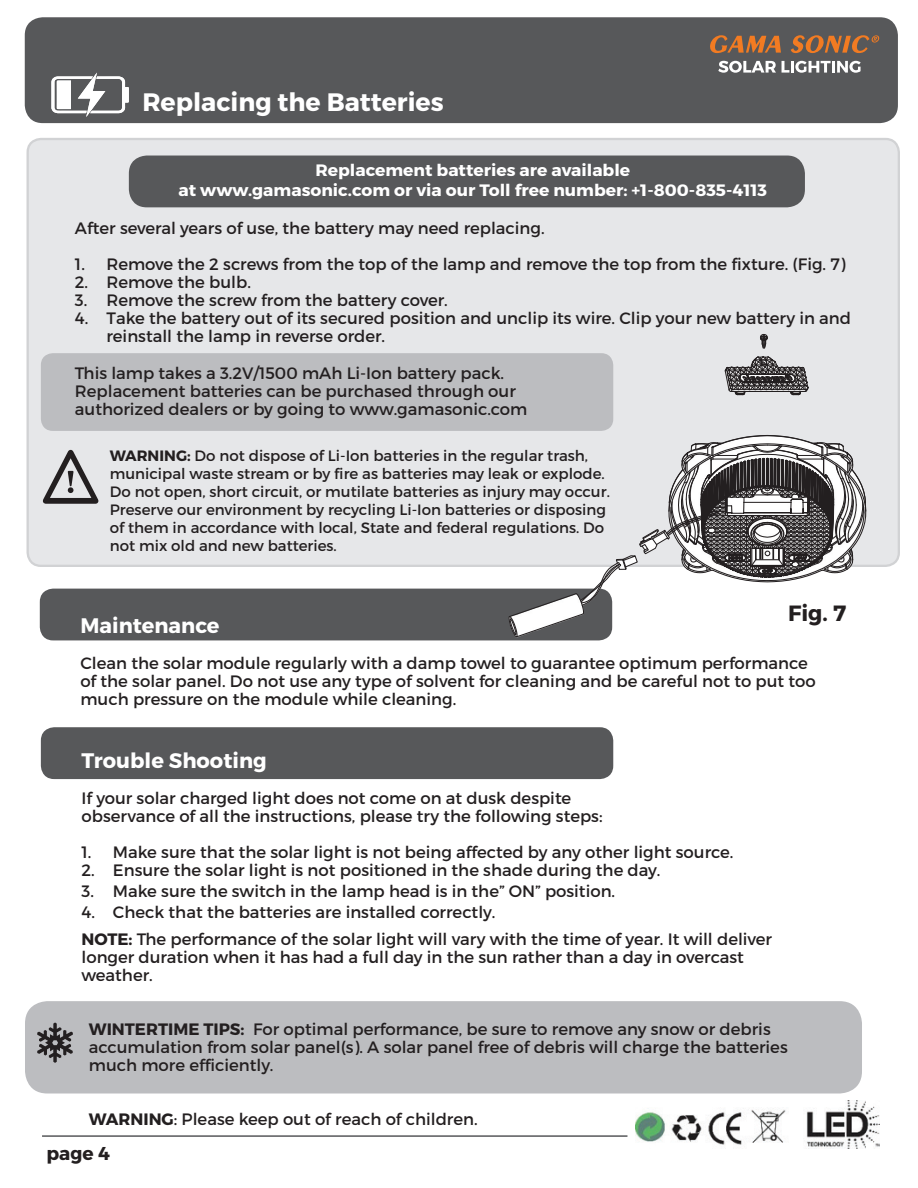
<style>
.page{position:relative;width:918px;height:1188px;background:#fff}
.page>*{position:absolute;margin:0;border:0;box-sizing:border-box;transform-origin:0 0}
.t1{font:700 25.2px "Montserrat";color:#fff}
.t2{font:700 22.05px "Montserrat";color:#231f20}
.t3{font:700 21px "Montserrat";color:#fff}
.t4{font:700 18.6px "Montserrat";color:#231f20}
.t5{font:16.5px/18px "Montserrat";color:#231f20}
.t6{font:700 16.5px/19.5px "Montserrat";color:#fff;text-align:center;scale:1.04 1}
.t7{font:15px/18px "Montserrat";color:#231f20}
.s1{font-weight:700}
</style>
<div class="page">
<div style="left:25px;top:1001px;width:837px;height:93px;background:#bcbdc0;border-radius:22px"></div>
<div style="left:25px;top:17px;width:873px;height:106px;background:#57585a;border-radius:18px"></div>
<svg style="left:718px;top:61px;width:58px;height:12px"></svg>
<svg style="left:782px;top:61px;width:79px;height:12px"></svg>
<svg style="left:710px;top:35px;width:170px;height:18px"></svg>
<hr style="left:42px;top:1135px;width:585px;height:2px;background:#57585a">
<div style="left:28px;top:139px;width:871px;height:427px;background:#e6e7e9;border-radius:13px"></div>
<img style="left:636px;top:1101px;width:243px;height:48px">
<div style="left:129px;top:156px;width:676px;height:51px;background:#57585a;border-radius:18px"></div>
<div style="left:41px;top:353px;width:572px;height:78px;background:#bcbdc0;border-radius:12px"></div>
<svg style="left:42px;top:450px;width:56px;height:54px"></svg>
<div style="left:40px;top:589px;width:572px;height:51px;background:#57585a;border-radius:13px"></div>
<div style="left:41px;top:727px;width:572px;height:52px;background:#57585a;border-radius:13px"></div>
<svg style="left:51px;top:73px;width:78px;height:44px"></svg>
<svg style="left:37px;top:1022px;width:36px;height:41px"></svg>
<svg style="left:760px;top:334px;width:8px;height:15px"></svg>
<svg style="left:725px;top:357px;width:83px;height:38px"></svg>
<svg style="left:509px;top:435px;width:357px;height:202px"></svg>
<h1 class="t1" style="left:142px;top:87px;width:303px">Replacing the Batteries</h1>
<p class="t6" style="left:179px;top:161px;width:567px">Replacement batteries are available<br>at www.gamasonic.com or via our Toll free number: +1-800-835-4113</p>
<p class="t5" style="left:75px;top:220px;width:471px">After several years of use, the battery may need replacing.</p>
<p class="t5" style="left:75px;top:256px;width:772px">1. Remove the 2 screws from the top of the lamp and remove the top from the fixture. (Fig. 7)</p>
<p class="t5" style="left:75px;top:274px;width:178px">2. Remove the bulb.</p>
<p class="t5" style="left:75px;top:292px;width:374px">3. Remove the screw from the battery cover.</p>
<p class="t5" style="left:106px;top:310px;width:746px;text-indent:-31px">4. Take the battery out of its secured position and unclip its wire. Clip your new battery in and reinstall the lamp in reverse order.</p>
<p class="t5" style="left:75px;top:364px;width:454px">This lamp takes a 3.2V/1500 mAh Li-Ion battery pack.<br>Replacement batteries can be purchased through our authorized dealers or by going to www.gamasonic.com</p>
<p class="t7" style="left:110px;top:446px;width:502px"><span class="s1">WARNING:</span> Do not dispose of Li-Ion batteries in the regular trash, municipal waste stream or by fire as batteries may leak or explode.<br>Do not open, short circuit, or mutilate batteries as injury may occur.<br>Preserve our environment by recycling Li-Ion batteries or disposing of them in accordance with local, State and federal regulations. Do not mix old and new batteries.</p>
<h2 class="t2" style="left:788px;top:600px;width:60px">Fig. 7</h2>
<p class="t3" style="left:80px;top:612px;width:141px">Maintenance</p>
<p class="t5" style="left:80px;top:654px;width:737px">Clean the solar module regularly with a damp towel to guarantee optimum performance of the solar panel. Do not use any type of solvent for cleaning and be careful not to put too much pressure on the module while cleaning.</p>
<p class="t3" style="left:81px;top:748px;width:187px">Trouble Shooting</p>
<p class="t5" style="left:81px;top:789px;width:523px">If your solar charged light does not come on at dusk despite observance of all the instructions, please try the following steps:</p>
<p class="t5" style="left:81px;top:843px;width:653px">1. Make sure that the solar light is not being affected by any other light source.</p>
<p class="t5" style="left:81px;top:861px;width:581px">2. Ensure the solar light is not positioned in the shade during the day.</p>
<p class="t5" style="left:81px;top:882px;width:535px">3. Make sure the switch in the lamp head is in the” ON” position.</p>
<p class="t5" style="left:81px;top:899px;width:692px;line-height:27px">4. Check that the batteries are installed correctly.<br><span class="s1">NOTE:</span> The performance of the solar light will vary with the time of year. It will deliver</p>
<p class="t5" style="left:81px;top:948px;width:664px">longer duration when it has had a full day in the sun rather than a day in overcast weather.</p>
<p class="t5" style="left:89px;top:1020px;width:700px"><span class="s1">WINTERTIME TIPS:</span> For optimal performance, be sure to remove any snow or debris accumulation from solar panel(s). A solar panel free of debris will charge the batteries much more efficiently.</p>
<p class="t5" style="left:89px;top:1110px;width:390px"><span class="s1">WARNING</span>: Please keep out of reach of children.</p>
<p class="t4" style="left:47px;top:1142px;width:65px">page 4</p>
</div>
